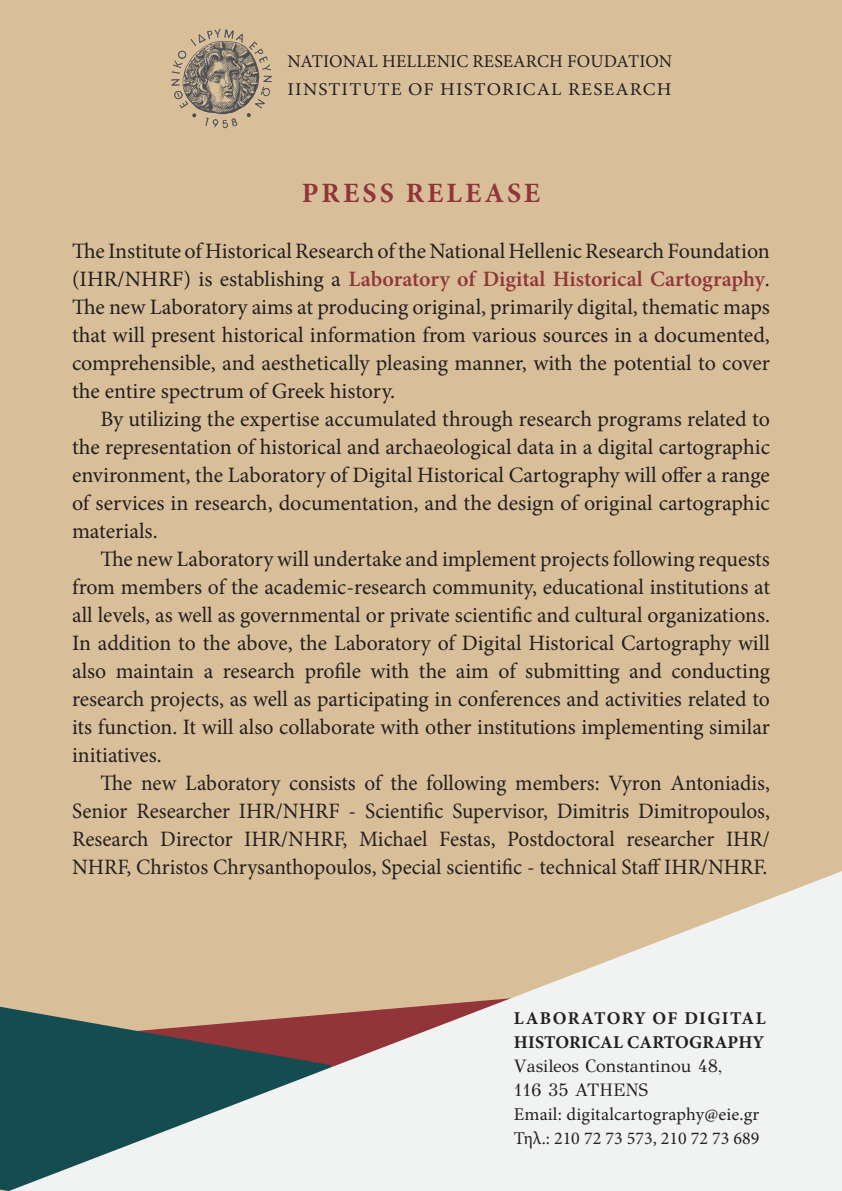
<style>
.page{position:relative;width:842px;height:1191px;background:#d8bf9a}
.page>*{position:absolute;margin:0;border:0;box-sizing:border-box;transform-origin:0 0}
.t1{font:700 28px "Minion Pro";color:#913539}
.t2{font:22px/28px "Minion Pro";color:#231f20;text-align:justify}
.t3{font:18px/24px "Minion Pro";letter-spacing:.01em;color:#231f20}
.t4{font:700 18px/24px "Minion Pro";letter-spacing:.01em;color:#231f20}
.t5{font:18px/24px "GFS Didot";color:#231f20}
.s1{font-weight:600;color:#913539}
</style>
<div class="page">
<div style="left:0;top:1006px;width:9px;height:185px;background:#154c51"></div>
<svg style="left:9px;top:871px;width:833px;height:320px"></svg>
<img style="left:171px;top:29px;width:102px;height:100px">
<p class="t3" style="left:288px;top:47px;width:386px;line-height:28px">NATIONAL HELLENIC RESEARCH FOUDATION<br>ΙINSTITUTE OF HISTORICAL RESEARCH</p>
<p class="t1" style="left:302px;top:173px;width:240px">PRESS RELEASE</p>
<p class="t2" style="left:72px;top:237px;width:699px">The Institute of Historical Research of the National Hellenic Research Foundation (IHR/NHRF) is establishing a <span class="s1">Laboratory of Digital Historical Cartography</span>.<br>The new Laboratory aims at producing original, primarily digital, thematic maps that will present historical information from various sources in a documented, comprehensible, and aesthetically pleasing manner, with the potential to cover the entire spectrum of Greek history.</p>
<p class="t2" style="left:72px;top:405px;width:699px;text-indent:28px">By utilizing the expertise accumulated through research programs related to the representation of historical and archaeological data in a digital cartographic environment, the Laboratory of Digital Historical Cartography will offer a range of services in research, documentation, and the design of original cartographic materials.</p>
<p class="t2" style="left:72px;top:545px;width:699px;text-indent:28px">The new Laboratory will undertake and implement projects following requests from members of the academic-research community, educational institutions at all levels, as well as governmental or private scientific and cultural organizations.<br>In addition to the above, the Laboratory of Digital Historical Cartography will also maintain a research profile with the aim of submitting and conducting research projects, as well as participating in conferences and activities related to its function. It will also collaborate with other institutions implementing similar initiatives.</p>
<p class="t2" style="left:72px;top:769px;width:699px;text-indent:28px">The new Laboratory consists of the following members: Vyron Antoniadis, Senior Researcher IHR/NHRF - Scientific Supervisor, Dimitris Dimitropoulos, Research Director IHR/NHRF, Michael Festas, Postdoctoral researcher IHR/ NHRF, Christos Chrysanthopoulos, Special scientific - technical Staff IHR/NHRF.</p>
<p class="t4" style="left:514px;top:1005px;width:253px">LABORATORY OF DIGITAL<br>HISTORICAL CARTOGRAPHY</p>
<p class="t5" style="left:514px;top:1052px;width:210px">Vasileos Constantinou 48,<br>116 35 ATHENS</p>
<p class="t3" style="left:514px;top:1101px;width:247px">Email: digitalcartography@eie.gr<br>Τηλ.: 210 72 73 573, 210 72 73 689</p>
</div>
